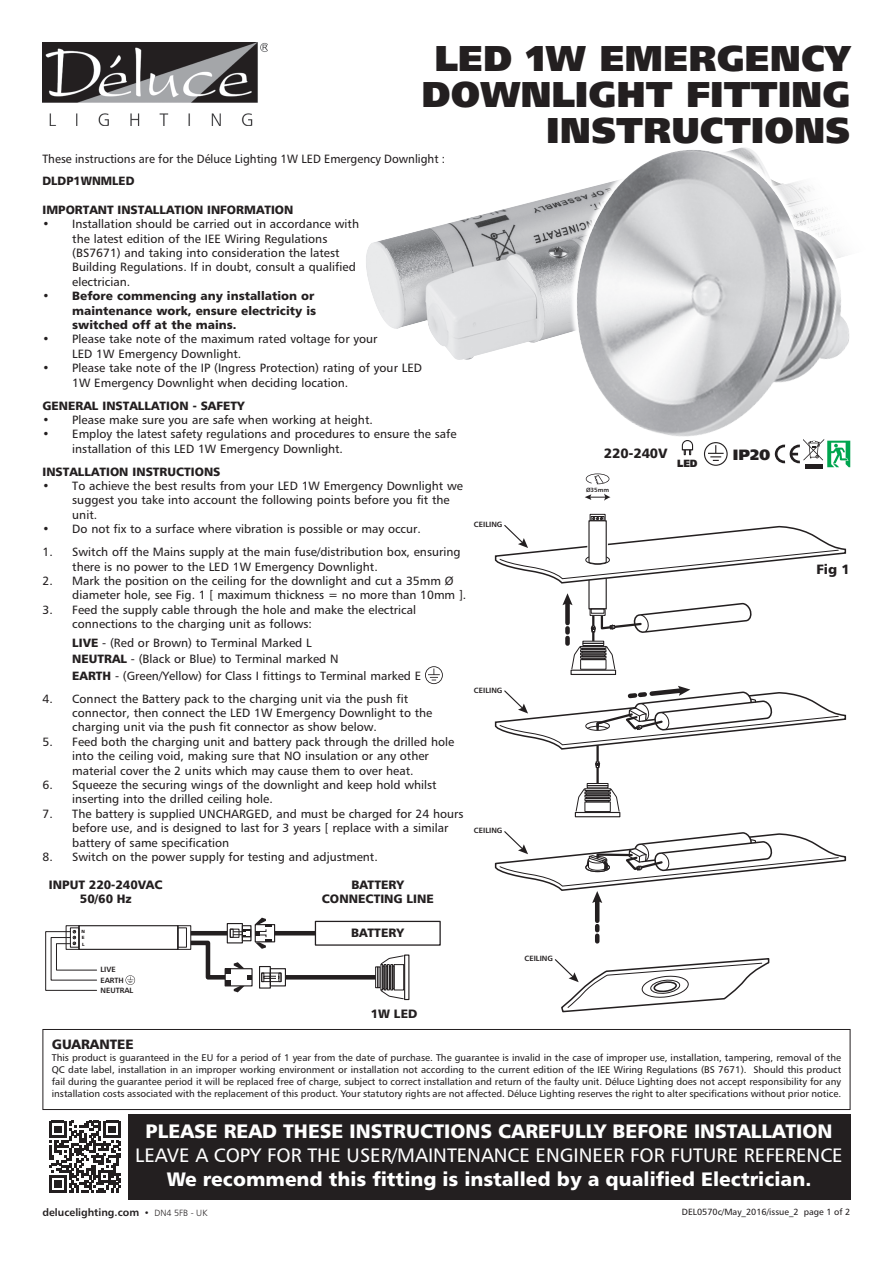
<style>
.page{position:relative;width:893px;height:1263px;background:#fff}
.page>*{position:absolute;margin:0;border:0;box-sizing:border-box;transform-origin:0 0}
.t1{font:36px/36px "Humanist 777 BT Extra Black B";color:#231f20;text-align:right}
.t2{font:19.5px "Humanist 777 BT Black B";color:#fff}
.t3{font:19.5px "Humanist 777 BT Roman B";color:#fff}
.t4{font:15px "Humanist 777 BT Extra Black B";color:#231f20}
.t5{font:13.5px "Humanist 777 BT Black B";color:#231f20}
.t6{font:12.15px/14.5px "Humanist 777 BT Black B";color:#231f20;text-align:center}
.t7{font:12px/14.4px "Humanist 777 BT Roman B";color:#231f20}
.t8{font:12px/14.4px "Humanist 777 BT Black B";color:#231f20}
.t9{font:12px "Humanist 777 BT Roman B";color:#231f20;scale:.96 1}
.t10{font:12px "Humanist 777 BT Black B";color:#231f20;scale:.96 1}
.t11{font:10.5px "Humanist 777 BT Bold B";color:#231f20}
.t12{font:10.5px "Humanist 777 BT Extra Black B";color:#231f20;scale:.9 1}
.t13{font:9.75px/12px "Humanist 777 BT Roman B";color:#231f20;text-align:justify}
.t14{font:9px "Humanist 777 BT Roman B";color:#231f20}
.t15{font:7.65px/10.6px "Humanist 777 BT Bold B";color:#231f20}
.t16{font:6px "Humanist 777 BT Bold B";color:#231f20}
.t17{font:4.5px/6.4px "Humanist 777 BT Black B";color:#231f20;text-align:justify}
.s1{font-family:"Humanist 777 BT Roman B"}
.s2{font-family:"Humanist 777 BT Black B"}
.s3{font-family:"Humanist 777 BT Light B";font-size:9px}
</style>
<div class="page">
<img style="left:366px;top:201px;width:170px;height:159px">
<svg style="left:536px;top:147px;width:315px;height:333px"></svg>
<img style="left:563px;top:150px;width:288px;height:305px">
<div style="left:78px;top:925px;width:100px;height:25px;border:1px solid #231f20"></div>
<div style="left:315px;top:921px;width:126px;height:25px;border:1px solid #231f20"></div>
<div style="left:177px;top:925px;width:14px;height:25px;border:1px solid #231f20"></div>
<div style="left:66px;top:925px;width:13px;height:25px;border:1px solid #231f20"></div>
<hr style="left:275px;top:931px;width:40px;height:4px;background:#231f20">
<hr style="left:285px;top:975px;width:91px;height:4px;background:#231f20">
<div style="left:270px;top:968px;width:16px;height:18px;border:1px solid #231f20"></div>
<svg style="left:125px;top:975px;width:10px;height:10px"></svg>
<svg style="left:186px;top:918px;width:95px;height:74px"></svg>
<div style="left:404px;top:954px;width:5px;height:46px;border:1px solid #231f20"></div>
<div style="left:375px;top:967px;width:3px;height:21px;border:1px solid #231f20"></div>
<svg style="left:380px;top:955px;width:24px;height:45px"></svg>
<svg style="left:45px;top:930px;width:52px;height:61px"></svg>
<div style="left:588px;top:570px;width:19px;height:39px;border:1px solid #231f20"></div>
<div style="left:590px;top:514px;width:15px;height:7px;border:1px solid #231f20"></div>
<div style="left:591px;top:516px;width:13px;height:5px;border:1px solid #231f20"></div>
<hr style="left:595px;top:899px;width:4px;height:22px;background:#231f20">
<svg style="left:595px;top:936px;width:4px;height:5px"></svg>
<svg style="left:595px;top:926px;width:4px;height:4px"></svg>
<svg style="left:585px;top:493px;width:25px;height:8px"></svg>
<svg style="left:586px;top:473px;width:23px;height:11px"></svg>
<hr style="left:596px;top:745px;width:3px;height:38px;background:#231f20">
<svg style="left:595px;top:761px;width:5px;height:7px"></svg>
<svg style="left:554px;top:958px;width:216px;height:55px"></svg>
<svg style="left:494px;top:593px;width:353px;height:158px"></svg>
<div style="left:587px;top:783px;width:21px;height:3px;border:1px solid #231f20"></div>
<svg style="left:494px;top:517px;width:353px;height:67px"></svg>
<svg style="left:494px;top:788px;width:353px;height:115px"></svg>
<img style="left:43px;top:43px;width:225px;height:82px">
<svg style="left:425px;top:666px;width:18px;height:18px"></svg>
<svg style="left:49px;top:1121px;width:72px;height:72px"></svg>
<div style="left:128px;top:1114px;width:722px;height:85px;background:#231f20"></div>
<div style="left:43px;top:1029px;width:807px;height:81px;border:1px solid #231f20"></div>
<hr style="left:805px;top:465px;width:17px;height:4px;background:#231f20">
<svg style="left:704px;top:442px;width:24px;height:24px"></svg>
<svg style="left:682px;top:440px;width:11px;height:15px"></svg>
<svg style="left:775px;top:439px;width:75px;height:28px"></svg>
<h1 class="t1" style="left:422px;top:40px;width:430px">LED 1W EMERGENCY<br>DOWNLIGHT FITTING<br>INSTRUCTIONS</h1>
<p class="t9" style="left:43px;top:151px;width:421px">These instructions are for the Déluce Lighting 1W LED Emergency Downlight :</p>
<p class="t10" style="left:43px;top:173px;width:97px">DLDP1WNMLED</p>
<p class="t8" style="left:43px;top:202px;width:252px">IMPORTANT INSTALLATION INFORMATION</p>
<p class="t7" style="left:72px;top:217px;width:288px;text-indent:-30px">• Installation should be carried out in accordance with the latest edition of the IEE Wiring Regulations (BS7671) and taking into consideration the latest Building Regulations. If in doubt, consult a qualified electrician.</p>
<p class="t8" style="left:72px;top:288px;width:245px;text-indent:-30px"><span class="s1">•</span> Before commencing any installation or maintenance work, ensure electricity is switched off at the mains.</p>
<p class="t7" style="left:72px;top:332px;width:307px;text-indent:-30px">• Please take note of the maximum rated voltage for your<br>LED 1W Emergency Downlight.</p>
<p class="t7" style="left:72px;top:361px;width:351px;text-indent:-30px">• Please take note of the IP (Ingress Protection) rating of your LED<br>1W Emergency Downlight when deciding location.</p>
<p class="t8" style="left:43px;top:398px;width:204px">GENERAL INSTALLATION - SAFETY</p>
<p class="t7" style="left:43px;top:412px;width:332px">• Please make sure you are safe when working at height.</p>
<p class="t7" style="left:72px;top:427px;width:386px;text-indent:-30px">• Employ the latest safety regulations and procedures to ensure the safe installation of this LED 1W Emergency Downlight.</p>
<p class="t8" style="left:43px;top:464px;width:179px">INSTALLATION INSTRUCTIONS</p>
<p class="t7" style="left:72px;top:478px;width:392px;text-indent:-30px">• To achieve the best results from your LED 1W Emergency Downlight we suggest you take into account the following points before you fit the unit.</p>
<p class="t7" style="left:43px;top:522px;width:380px">• Do not fix to a surface where vibration is possible or may occur.</p>
<p class="t7" style="left:72px;top:544px;width:390px;text-indent:-30px">1. Switch off the Mains supply at the main fuse/distribution box, ensuring there is no power to the LED 1W Emergency Downlight.</p>
<p class="t7" style="left:72px;top:573px;width:396px;text-indent:-30px">2. Mark the position on the ceiling for the downlight and cut a 35mm Ø diameter hole, see Fig. 1 [ maximum thickness = no more than 10mm ].</p>
<p class="t7" style="left:72px;top:602px;width:345px;text-indent:-30px">3. Feed the supply cable through the hole and make the electrical connections to the charging unit as follows:</p>
<p class="t7" style="left:72px;top:634px;width:350px;line-height:16.4px"><span class="s2">LIVE</span> - (Red or Brown) to Terminal Marked L<br><span class="s2">NEUTRAL</span> - (Black or Blue) to Terminal marked N<br><span class="s2">EARTH</span> - (Green/Yellow) for Class I fittings to Terminal marked E</p>
<p class="t7" style="left:72px;top:691px;width:362px;text-indent:-30px">4. Connect the Battery pack to the charging unit via the push fit connector, then connect the LED 1W Emergency Downlight to the charging unit via the push fit connector as show below.</p>
<p class="t7" style="left:72px;top:734px;width:383px;text-indent:-30px">5. Feed both the charging unit and battery pack through the drilled hole into the ceiling void, making sure that NO insulation or any other material cover the 2 units which may cause them to over heat.</p>
<p class="t7" style="left:72px;top:777px;width:366px;text-indent:-30px">6. Squeeze the securing wings of the downlight and keep hold whilst inserting into the drilled ceiling hole.</p>
<p class="t7" style="left:72px;top:806px;width:393px;text-indent:-30px">7. The battery is supplied UNCHARGED, and must be charged for 24 hours before use, and is designed to last for 3 years [ replace with a similar battery of same specification</p>
<p class="t7" style="left:43px;top:849px;width:337px">8. Switch on the power supply for testing and adjustment.</p>
<p class="t6" style="left:49px;top:877px;width:115px">INPUT 220-240VAC<br>50/60 Hz</p>
<p class="t17" style="left:82px;top:928px;width:5px">N E L</p>
<p class="t15" style="left:100px;top:964px;width:34px">LIVE<br>EARTH<br>NEUTRAL</p>
<p class="t6" style="left:322px;top:877px;width:114px">BATTERY<br>CONNECTING LINE</p>
<p class="t6" style="left:351px;top:925px;width:54px">BATTERY</p>
<p class="t6" style="left:371px;top:1006px;width:48px">1W LED</p>
<p class="t15" style="left:474px;top:519px;width:30px">CEILING</p>
<p class="t15" style="left:474px;top:684px;width:30px">CEILING</p>
<p class="t15" style="left:474px;top:825px;width:30px">CEILING</p>
<p class="t15" style="left:524px;top:953px;width:30px">CEILING</p>
<p class="t5" style="left:604px;top:445px;width:65px">220-240V</p>
<p class="t4" style="left:733px;top:445px;width:39px">IP20</p>
<p class="t12" style="left:677px;top:456px;width:24px">LED</p>
<p class="t16" style="left:586px;top:486px;width:25px">Ø35mm</p>
<p class="t5" style="left:816px;top:561px;width:35px">Fig 1</p>
<p class="t5" style="left:52px;top:1036px;width:84px">GUARANTEE</p>
<p class="t13" style="left:52px;top:1052px;width:791px">This product is guaranteed in the EU for a period of 1 year from the date of purchase. The guarantee is invalid in the case of improper use, installation, tampering, removal of the QC date label, installation in an improper working environment or installation not according to the current edition of the IEE Wiring Regulations (BS 7671). Should this product fail during the guarantee period it will be replaced free of charge, subject to correct installation and return of the faulty unit. Déluce Lighting does not accept responsibility for any installation costs associated with the replacement of this product. Your statutory rights are not affected. Déluce Lighting reserves the right to alter specifications without prior notice.</p>
<h2 class="t2" style="left:146px;top:1119px;width:688px">PLEASE READ THESE INSTRUCTIONS CAREFULLY BEFORE INSTALLATION</h2>
<h2 class="t3" style="left:135px;top:1143px;width:709px">LEAVE A COPY FOR THE USER/MAINTENANCE ENGINEER FOR FUTURE REFERENCE</h2>
<h2 class="t2" style="left:167px;top:1167px;width:646px">We recommend this fitting is installed by a qualified Electrician.</h2>
<p class="t11" style="left:43px;top:1206px;width:166px">delucelighting.com <span class="s3">• DN4 5FB - UK</span></p>
<p class="t14" style="left:682px;top:1206px;width:170px">DEL0570c/May_2016/issue_2 page 1 of 2</p>
</div>
